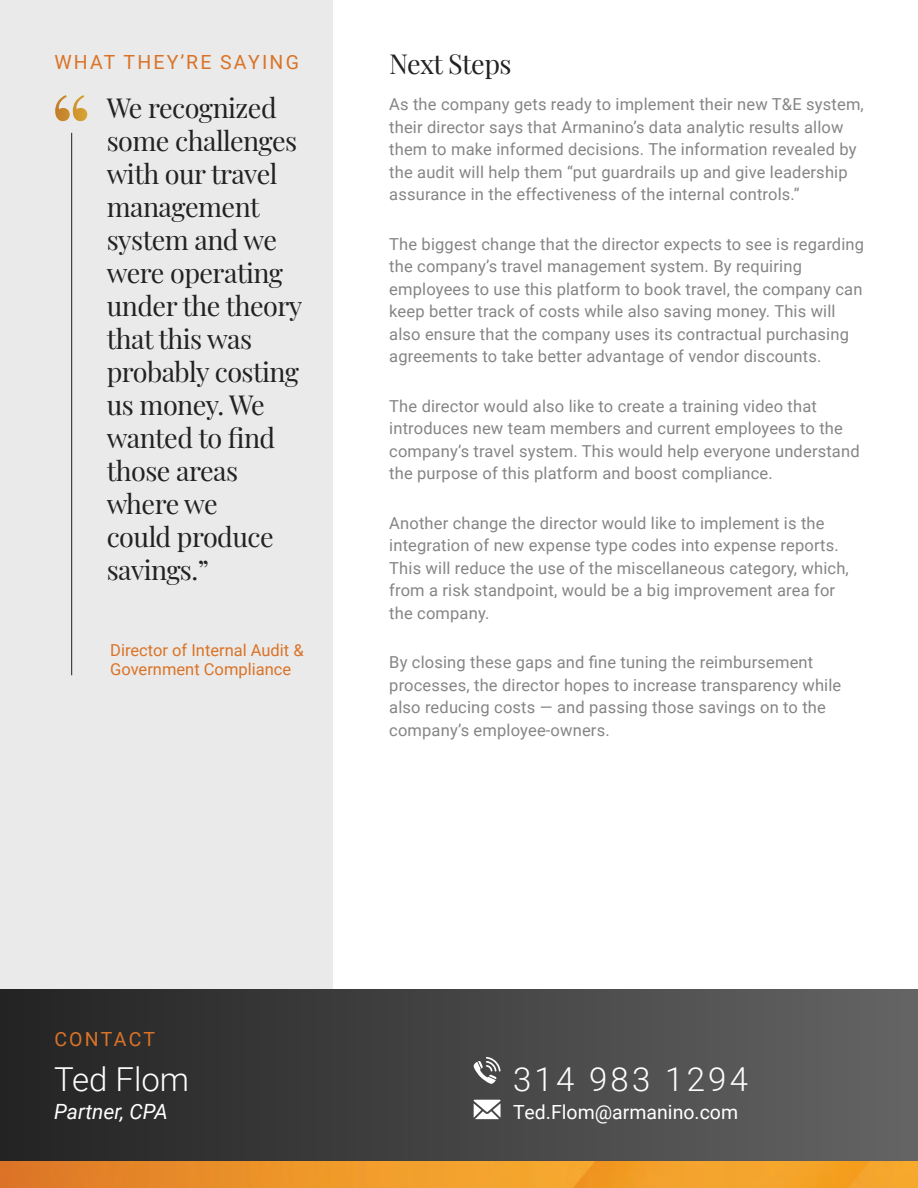
<style>
.page{position:relative;width:918px;height:1188px;background:#fff}
.page>*{position:absolute;margin:0;border:0;box-sizing:border-box;transform-origin:0 0}
.t1{font:103.5px "Playfair Display";color:#fff}
.t2{font:300 33px "Roboto";letter-spacing:.1em;color:#fff}
.Section_Headers{font:27px/33px "Playfair Display";letter-spacing:-.02em;color:#222}
.t3{font:italic 21px "Roboto";color:#fff}
.Eyebrow_Copy_-_Orang{font:19.5px "Roboto";letter-spacing:.115em;color:#da7327}
.t4{font:19.5px "Roboto";color:#fff}
.Body_Copy{font:16.5px/22.5px "Roboto";letter-spacing:.01em;color:#858585}
.Quote_Byline{font:16.5px/19.5px "Roboto";color:#da7327}
</style>
<div class="page">
<div style="left:0;top:0;width:333px;height:989px;background:#eaeaea"></div>
<hr style="left:71px;top:133px;width:1px;height:542px;background:#231f20">
<img style="left:0;top:1161px;width:918px;height:27px">
<div style="left:0;top:989px;width:918px;height:172px;background:linear-gradient(to right,#232323,#656565)"></div>
<svg style="left:474px;top:1100px;width:27px;height:19px"></svg>
<svg style="left:474px;top:1057px;width:27px;height:27px"></svg>
<p class="Eyebrow_Copy_-_Orang" style="left:54px;top:48px;width:246px">WHAT THEY’RE SAYING</p>
<p class="Section_Headers" style="left:389px;top:45px;width:124px">Next Steps</p>
<p class="Body_Copy" style="left:389px;top:92px;width:476px">As the company gets ready to implement their new T&amp;E system, their director says that Armanino’s data analytic results allow them to make informed decisions. The information revealed by the audit will help them “put guardrails up and give leadership assurance in the effectiveness of the internal controls.”</p>
<p class="Body_Copy" style="left:389px;top:232px;width:476px">The biggest change that the director expects to see is regarding the company’s travel management system. By requiring employees to use this platform to book travel, the company can keep better track of costs while also saving money. This will also ensure that the company uses its contractual purchasing agreements to take better advantage of vendor discounts.</p>
<p class="Body_Copy" style="left:389px;top:394px;width:472px">The director would also like to create a training video that introduces new team members and current employees to the company’s travel system. This would help everyone understand the purpose of this platform and boost compliance.</p>
<p class="Body_Copy" style="left:389px;top:511px;width:461px">Another change the director would like to implement is the integration of new expense type codes into expense reports.<br>This will reduce the use of the miscellaneous category, which, from a risk standpoint, would be a big improvement area for the company.</p>
<p class="Body_Copy" style="left:389px;top:651px;width:454px">By closing these gaps and fine tuning the reimbursement processes, the director hopes to increase transparency while also reducing costs — and passing those savings on to the company’s employee-owners.</p>
<p class="t1" style="left:50px;top:50px;width:45px">“</p>
<p class="Section_Headers" style="left:107px;top:89px;width:197px">We recognized some challenges with our travel management system and we were operating under the theory that this was probably costing us money. We wanted to find those areas where we<br>could produce savings.”</p>
<p class="Quote_Byline" style="left:110px;top:640px;width:195px">Director of Internal Audit &amp;<br>Government Compliance</p>
<p class="Eyebrow_Copy_-_Orang" style="left:54px;top:1025px;width:102px">CONTACT</p>
<p class="t2" style="left:54px;top:1056px;width:137px">Ted Flom</p>
<p class="t3" style="left:54px;top:1097px;width:115px">Partner, CPA</p>
<p class="t2" style="left:513px;top:1056px;width:237px">314 983 1294</p>
<p class="t4" style="left:513px;top:1099px;width:227px">Ted.Flom@armanino.com</p>
</div>
